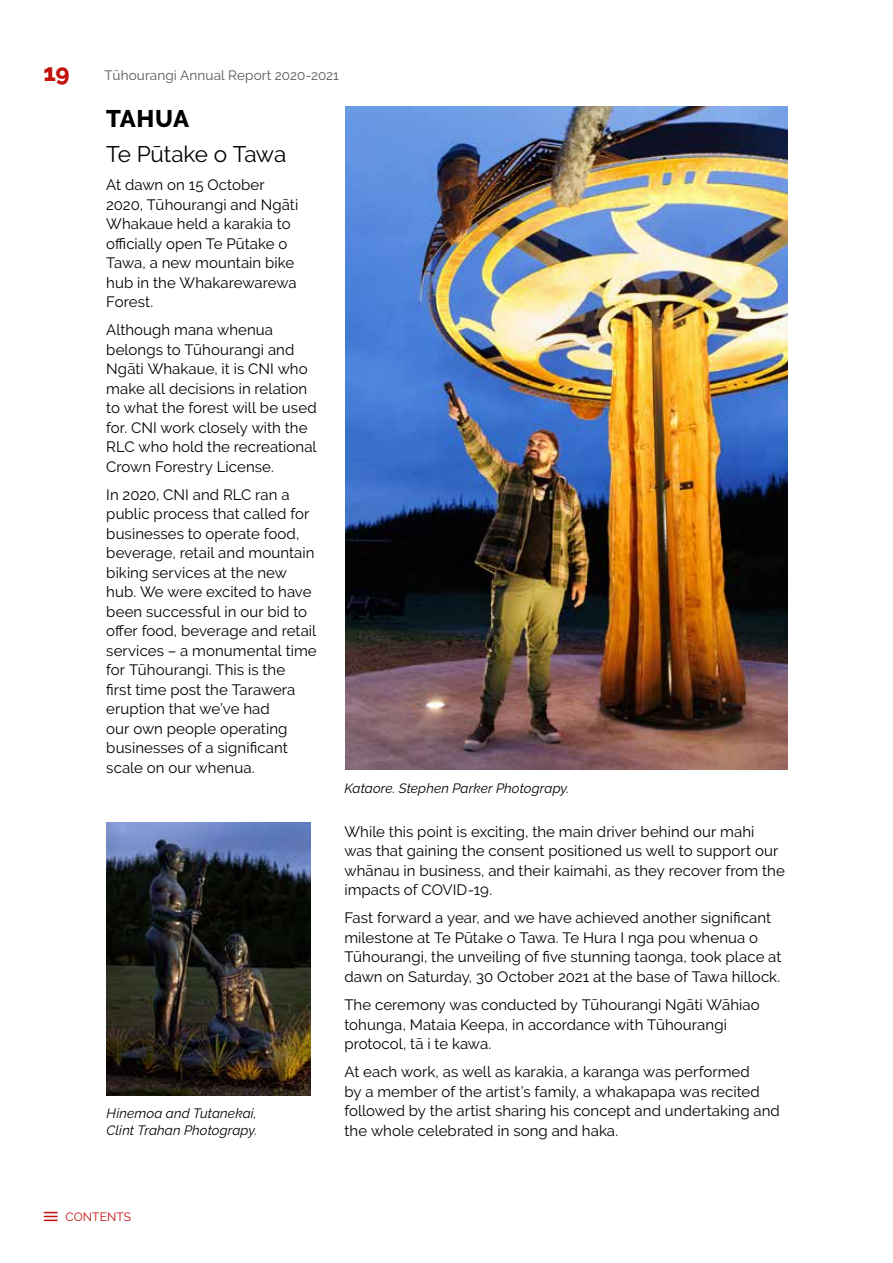
<style>
.page{position:relative;width:893px;height:1263px;background:#fff}
.page>*{position:absolute;margin:0;border:0;box-sizing:border-box;transform-origin:0 0}
.t1{font:800 24px "Raleway";letter-spacing:.01em;color:#000}
.t2{font:800 24px "Raleway";color:#c2120e}
.t3{font:22.5px "Raleway";letter-spacing:-.01em;color:#000}
.t4{font:15px/19.5px "Raleway";letter-spacing:.005em;color:#000}
.t5{font:italic 13.5px/16.5px "Raleway";letter-spacing:.01em;color:#000}
.t6{font:13.5px "Raleway";letter-spacing:.01em;color:#575756}
.t7{font:12px "Raleway";letter-spacing:.01em;color:#c2120e}
</style>
<div class="page">
<svg style="left:44px;top:1212px;width:13px;height:9px"></svg>
<img style="left:345px;top:106px;width:442px;height:664px">
<img style="left:106px;top:823px;width:204px;height:272px">
<h1 class="t2" style="left:44px;top:59px;width:28px">19</h1>
<p class="t6" style="left:105px;top:67px;width:236px">Tūhourangi Annual Report 2020-2021</p>
<h1 class="t1" style="left:106px;top:105px;width:84px">TAHUA</h1>
<h2 class="t3" style="left:106px;top:141px;width:181px">Te Pūtake o Tawa</h2>
<p class="t4" style="left:106px;top:175px;width:193px">At dawn on 15 October<br>2020, Tūhourangi and Ngāti<br>Whakaue held a karakia to officially open Te Pūtake o<br>Tawa, a new mountain bike hub in the Whakarewarewa<br>Forest.</p>
<p class="t4" style="left:106px;top:320px;width:212px">Although mana whenua belongs to Tūhourangi and<br>Ngāti Whakaue, it is CNI who make all decisions in relation to what the forest will be used for. CNI work closely with the<br>RLC who hold the recreational<br>Crown Forestry License.</p>
<p class="t4" style="left:106px;top:485px;width:212px">In 2020, CNI and RLC ran a public process that called for businesses to operate food, beverage, retail and mountain biking services at the new hub. We were excited to have been successful in our bid to offer food, beverage and retail services – a monumental time for Tūhourangi. This is the<br>first time post the Tarawera eruption that we’ve had<br>our own people operating businesses of a significant scale on our whenua.</p>
<p class="t5" style="left:107px;top:1105px;width:152px">Hinemoa and Tutanekai,<br>Clint Trahan Photograpy.</p>
<p class="t5" style="left:344px;top:780px;width:226px">Kataore. Stephen Parker Photograpy.</p>
<p class="t4" style="left:344px;top:822px;width:442px">While this point is exciting, the main driver behind our mahi was that gaining the consent positioned us well to support our whānau in business, and their kaimahi, as they recover from the impacts of COVID-19.</p>
<p class="t4" style="left:344px;top:908px;width:438px">Fast forward a year, and we have achieved another significant milestone at Te Pūtake o Tawa. Te Hura I nga pou whenua o Tūhourangi, the unveiling of five stunning taonga, took place at dawn on Saturday, 30 October 2021 at the base of Tawa hillock.</p>
<p class="t4" style="left:344px;top:995px;width:417px">The ceremony was conducted by Tūhourangi Ngāti Wāhiao tohunga, Mataia Keepa, in accordance with Tūhourangi protocol, tā i te kawa.</p>
<p class="t4" style="left:344px;top:1062px;width:437px">At each work, as well as karakia, a karanga was performed<br>by a member of the artist’s family, a whakapapa was recited followed by the artist sharing his concept and undertaking and the whole celebrated in song and haka.</p>
<p class="t7" style="left:65px;top:1210px;width:67px">CONTENTS</p>
</div>
